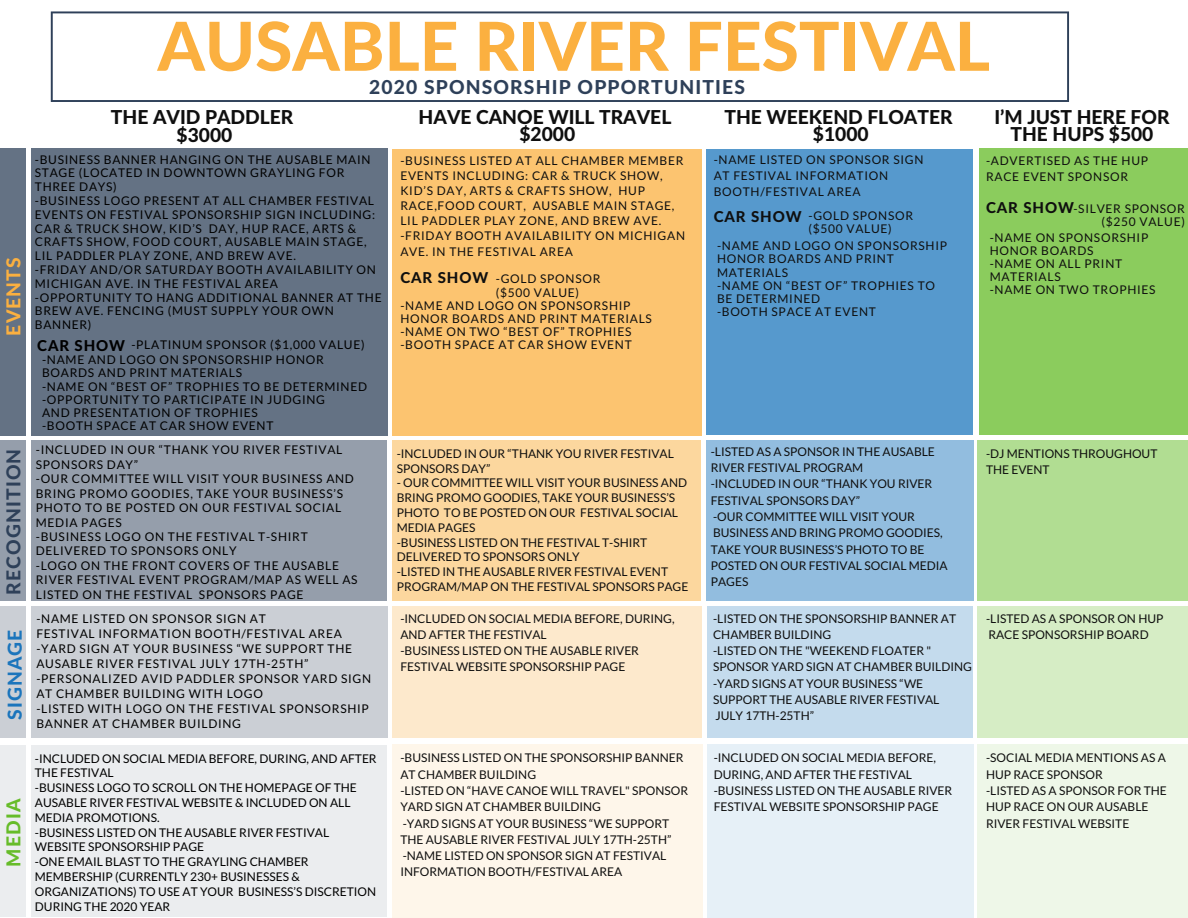
<style>
.page{position:relative;width:1188px;height:918px;background:#fff}
.page>*{position:absolute;margin:0;border:0;box-sizing:border-box;transform-origin:0 0}
.t1{font:800 67.5px "Lato Latin";color:#fbb040}
.t2{font:800 19.2px/17.4px "Lato Latin";color:#0f0f0f;text-align:center}
.t3{font:800 19.2px "Lato Latin";letter-spacing:.06em;color:#2e4059}
.t4{font:800 19.2px "Lato Latin";letter-spacing:.06em;color:#1b75bc}
.t5{font:800 19.2px "Lato Latin";letter-spacing:.06em;color:#fbb040}
.t6{font:800 19.2px "Lato Latin";letter-spacing:.06em;color:#66bc29}
.t7{font:800 15px "Lato Latin";letter-spacing:.06em;color:#0f0f0f}
.t8{font:800 15px "Lato Latin";letter-spacing:.06em;color:#000}
.t9{font:12px/16.2px "Lato";color:#0f0f0f}
.t10{font:12px/13.8px "Lato";letter-spacing:.06em;color:#000}
.t11{font:12px/13.2px "Lato";letter-spacing:.06em;color:#0f0f0f}
.t12{font:12px/14.9px "Lato";color:#000}
</style>
<div class="page">
<div style="left:392px;top:149px;width:310px;height:287px;background:#fcc470"></div>
<div style="left:392px;top:606px;width:310px;height:132px;background:#fde9cc"></div>
<div style="left:392px;top:440px;width:309px;height:160px;background:#fcd79e"></div>
<div style="left:707px;top:745px;width:267px;height:173px;background:#e6f0f7"></div>
<div style="left:392px;top:745px;width:311px;height:173px;background:#fef6ea"></div>
<div style="left:0;top:745px;width:386px;height:172px;background:#ebedef"></div>
<div style="left:0;top:606px;width:388px;height:132px;background:#cbcfd5"></div>
<div style="left:0;top:440px;width:387px;height:160px;background:#959eab"></div>
<div style="left:0;top:149px;width:388px;height:287px;background:#647284"></div>
<hr style="left:27px;top:147px;width:3px;height:771px;background:#fff">
<div style="left:706px;top:149px;width:267px;height:286px;background:#5699cd"></div>
<div style="left:979px;top:149px;width:209px;height:286px;background:#8bcc5d"></div>
<svg style="left:51px;top:11px;width:1018px;height:91px"></svg>
<div style="left:977px;top:440px;width:211px;height:160px;background:#b1dd92"></div>
<div style="left:706px;top:440px;width:267px;height:160px;background:#92bddf"></div>
<div style="left:707px;top:606px;width:266px;height:132px;background:#c4dbed"></div>
<div style="left:977px;top:606px;width:211px;height:132px;background:#d6edc5"></div>
<div style="left:977px;top:745px;width:211px;height:173px;background:#eef7e8"></div>
<h2 class="t5" style="left:2px;top:336px;width:80px;rotate:-90deg">EVENTS</h2>
<h2 class="t3" style="left:1px;top:595px;width:147px;rotate:-90deg">RECOGNITION</h2>
<h2 class="t4" style="left:3px;top:720px;width:92px;rotate:-90deg">SIGNAGE</h2>
<h2 class="t6" style="left:1px;top:867px;width:70px;rotate:-90deg">MEDIA</h2>
<h1 class="t1" style="left:158px;top:4px;width:834px">AUSABLE RIVER FESTIVAL</h1>
<h2 class="t3" style="left:369px;top:75px;width:377px">2020 SPONSORSHIP OPPORTUNITIES</h2>
<h2 class="t2" style="left:111px;top:108px;width:184px">THE AVID PADDLER $3000</h2>
<h2 class="t2" style="left:419px;top:108px;width:254px">HAVE CANOE WILL TRAVEL $2000</h2>
<h2 class="t2" style="left:724px;top:108px;width:230px">THE WEEKEND FLOATER $1000</h2>
<h2 class="t2" style="left:994px;top:108px;width:177px">I’M JUST HERE FOR<br>THE HUPS $500</h2>
<p class="t10" style="left:35px;top:152px;width:348px">-BUSINESS BANNER HANGING ON THE AUSABLE MAIN STAGE (LOCATED IN DOWNTOWN GRAYLING FOR THREE DAYS)<br>-BUSINESS LOGO PRESENT AT ALL CHAMBER FESTIVAL EVENTS ON FESTIVAL SPONSORSHIP SIGN INCLUDING:<br>CAR &amp; TRUCK SHOW, KID’S DAY, HUP RACE, ARTS &amp; CRAFTS SHOW, FOOD COURT, AUSABLE MAIN STAGE, LIL PADDLER PLAY ZONE, AND BREW AVE.<br>-FRIDAY AND/OR SATURDAY BOOTH AVAILABILITY ON MICHIGAN AVE. IN THE FESTIVAL AREA<br>-OPPORTUNITY TO HANG ADDITIONAL BANNER AT THE BREW AVE. FENCING (MUST SUPPLY YOUR OWN BANNER)</p>
<p class="t11" style="left:400px;top:153px;width:286px;line-height:15.1px">-BUSINESS LISTED AT ALL CHAMBER MEMBER EVENTS INCLUDING: CAR &amp; TRUCK SHOW, KID’S DAY, ARTS &amp; CRAFTS SHOW, HUP RACE,FOOD COURT, AUSABLE MAIN STAGE, LIL PADDLER PLAY ZONE, AND BREW AVE. -FRIDAY BOOTH AVAILABILITY ON MICHIGAN AVE. IN THE FESTIVAL AREA</p>
<p class="t10" style="left:131px;top:337px;width:235px">-PLATINUM SPONSOR ($1,000 VALUE)</p>
<p class="t7" style="left:400px;top:268px;width:89px">CAR SHOW</p>
<p class="t11" style="left:400px;top:298px;width:253px">-NAME AND LOGO ON SPONSORSHIP<br>HONOR BOARDS AND PRINT MATERIALS -NAME ON TWO “BEST OF” TROPHIES -BOOTH SPACE AT CAR SHOW EVENT</p>
<p class="t11" style="left:496px;top:272px;width:106px">-GOLD SPONSOR ($500 VALUE)</p>
<p class="t8" style="left:37px;top:336px;width:89px">CAR SHOW</p>
<p class="t10" style="left:42px;top:353px;width:327px;line-height:13.2px">-NAME AND LOGO ON SPONSORSHIP HONOR BOARDS AND PRINT MATERIALS<br>-NAME ON “BEST OF” TROPHIES TO BE DETERMINED -OPPORTUNITY TO PARTICIPATE IN JUDGING<br>AND PRESENTATION OF TROPHIES<br>-BOOTH SPACE AT CAR SHOW EVENT</p>
<p class="t10" style="left:36px;top:442px;width:323px;line-height:14.4px">-INCLUDED IN OUR “THANK YOU RIVER FESTIVAL SPONSORS DAY”<br>-OUR COMMITTEE WILL VISIT YOUR BUSINESS AND BRING PROMO GOODIES, TAKE YOUR BUSINESS’S PHOTO TO BE POSTED ON OUR FESTIVAL SOCIAL MEDIA PAGES<br>-BUSINESS LOGO ON THE FESTIVAL T-SHIRT DELIVERED TO SPONSORS ONLY<br>-LOGO ON THE FRONT COVERS OF THE AUSABLE RIVER FESTIVAL EVENT PROGRAM/MAP AS WELL AS LISTED ON THE FESTIVAL SPONSORS PAGE</p>
<p class="t10" style="left:36px;top:610px;width:336px;line-height:15.1px">-NAME LISTED ON SPONSOR SIGN AT<br>FESTIVAL INFORMATION BOOTH/FESTIVAL AREA -YARD SIGN AT YOUR BUSINESS “WE SUPPORT THE AUSABLE RIVER FESTIVAL JULY 17TH-25TH” -PERSONALIZED AVID PADDLER SPONSOR YARD SIGN AT CHAMBER BUILDING WITH LOGO<br>-LISTED WITH LOGO ON THE FESTIVAL SPONSORSHIP BANNER AT CHAMBER BUILDING</p>
<p class="t12" style="left:35px;top:751px;width:343px">-INCLUDED ON SOCIAL MEDIA BEFORE, DURING, AND AFTER THE FESTIVAL<br>-BUSINESS LOGO TO SCROLL ON THE HOMEPAGE OF THE AUSABLE RIVER FESTIVAL WEBSITE &amp; INCLUDED ON ALL MEDIA PROMOTIONS.<br>-BUSINESS LISTED ON THE AUSABLE RIVER FESTIVAL WEBSITE SPONSORSHIP PAGE<br>-ONE EMAIL BLAST TO THE GRAYLING CHAMBER MEMBERSHIP (CURRENTLY 230+ BUSINESSES &amp; ORGANIZATIONS) TO USE AT YOUR BUSINESS’S DISCRETION DURING THE 2020 YEAR</p>
<p class="t9" style="left:397px;top:446px;width:279px;line-height:14.9px">-INCLUDED IN OUR “THANK YOU RIVER FESTIVAL<br>SPONSORS DAY”</p>
<p class="t9" style="left:397px;top:475px;width:293px;line-height:14.9px">- OUR COMMITTEE WILL VISIT YOUR BUSINESS AND BRING PROMO GOODIES, TAKE YOUR BUSINESS’S PHOTO TO BE POSTED ON OUR FESTIVAL SOCIAL MEDIA PAGES<br>-BUSINESS LISTED ON THE FESTIVAL T-SHIRT DELIVERED TO SPONSORS ONLY<br>-LISTED IN THE AUSABLE RIVER FESTIVAL EVENT PROGRAM/MAP ON THE FESTIVAL SPONSORS PAGE</p>
<p class="t9" style="left:400px;top:610px;width:276px">-INCLUDED ON SOCIAL MEDIA BEFORE, DURING, AND AFTER THE FESTIVAL<br>-BUSINESS LISTED ON THE AUSABLE RIVER FESTIVAL WEBSITE SPONSORSHIP PAGE</p>
<p class="t9" style="left:400px;top:750px;width:289px">-BUSINESS LISTED ON THE SPONSORSHIP BANNER AT CHAMBER BUILDING<br>-LISTED ON “HAVE CANOE WILL TRAVEL" SPONSOR YARD SIGN AT CHAMBER BUILDING<br>-YARD SIGNS AT YOUR BUSINESS “WE SUPPORT THE AUSABLE RIVER FESTIVAL JULY 17TH-25TH” -NAME LISTED ON SPONSOR SIGN AT FESTIVAL INFORMATION BOOTH/FESTIVAL AREA</p>
<p class="t11" style="left:714px;top:151px;width:211px;line-height:16.4px">-NAME LISTED ON SPONSOR SIGN<br>AT FESTIVAL INFORMATION<br>BOOTH/FESTIVAL AREA</p>
<p class="t7" style="left:714px;top:207px;width:89px">CAR SHOW</p>
<p class="t11" style="left:808px;top:209px;width:106px">-GOLD SPONSOR ($500 VALUE)</p>
<p class="t11" style="left:717px;top:239px;width:232px">-NAME AND LOGO ON SPONSORSHIP<br>HONOR BOARDS AND PRINT<br>MATERIALS<br>-NAME ON “BEST OF” TROPHIES TO<br>BE DETERMINED<br>-BOOTH SPACE AT EVENT</p>
<p class="t11" style="left:986px;top:152px;width:164px;line-height:16.4px">-ADVERTISED AS THE HUP<br>RACE EVENT SPONSOR</p>
<p class="t7" style="left:986px;top:198px;width:89px">CAR SHOW</p>
<p class="t11" style="left:1073px;top:202px;width:113px;text-align:right">-SILVER SPONSOR ($250 VALUE)</p>
<p class="t11" style="left:990px;top:230px;width:167px">-NAME ON SPONSORSHIP<br>HONOR BOARDS<br>-NAME ON ALL PRINT<br>MATERIALS<br>-NAME ON TWO TROPHIES</p>
<p class="t9" style="left:711px;top:443px;width:238px">-LISTED AS A SPONSOR IN THE AUSABLE<br>RIVER FESTIVAL PROGRAM<br>-INCLUDED IN OUR “THANK YOU RIVER<br>FESTIVAL SPONSORS DAY”<br>-OUR COMMITTEE WILL VISIT YOUR<br>BUSINESS AND BRING PROMO GOODIES,<br>TAKE YOUR BUSINESS’S PHOTO TO BE<br>POSTED ON OUR FESTIVAL SOCIAL MEDIA<br>PAGES</p>
<p class="t9" style="left:713px;top:610px;width:261px">-LISTED ON THE SPONSORSHIP BANNER AT<br>CHAMBER BUILDING<br>-LISTED ON THE "WEEKEND FLOATER "<br>SPONSOR YARD SIGN AT CHAMBER BUILDING -YARD SIGNS AT YOUR BUSINESS “WE<br>SUPPORT THE AUSABLE RIVER FESTIVAL<br>JULY 17TH-25TH”</p>
<p class="t9" style="left:714px;top:750px;width:240px">-INCLUDED ON SOCIAL MEDIA BEFORE, DURING, AND AFTER THE FESTIVAL -BUSINESS LISTED ON THE AUSABLE RIVER FESTIVAL WEBSITE SPONSORSHIP PAGE</p>
<p class="t9" style="left:986px;top:445px;width:173px">-DJ MENTIONS THROUGHOUT<br>THE EVENT</p>
<p class="t9" style="left:986px;top:610px;width:179px">-LISTED AS A SPONSOR ON HUP<br>RACE SPONSORSHIP BOARD</p>
<p class="t9" style="left:986px;top:750px;width:182px">-SOCIAL MEDIA MENTIONS AS A<br>HUP RACE SPONSOR<br>-LISTED AS A SPONSOR FOR THE<br>HUP RACE ON OUR AUSABLE<br>RIVER FESTIVAL WEBSITE</p>
</div>
